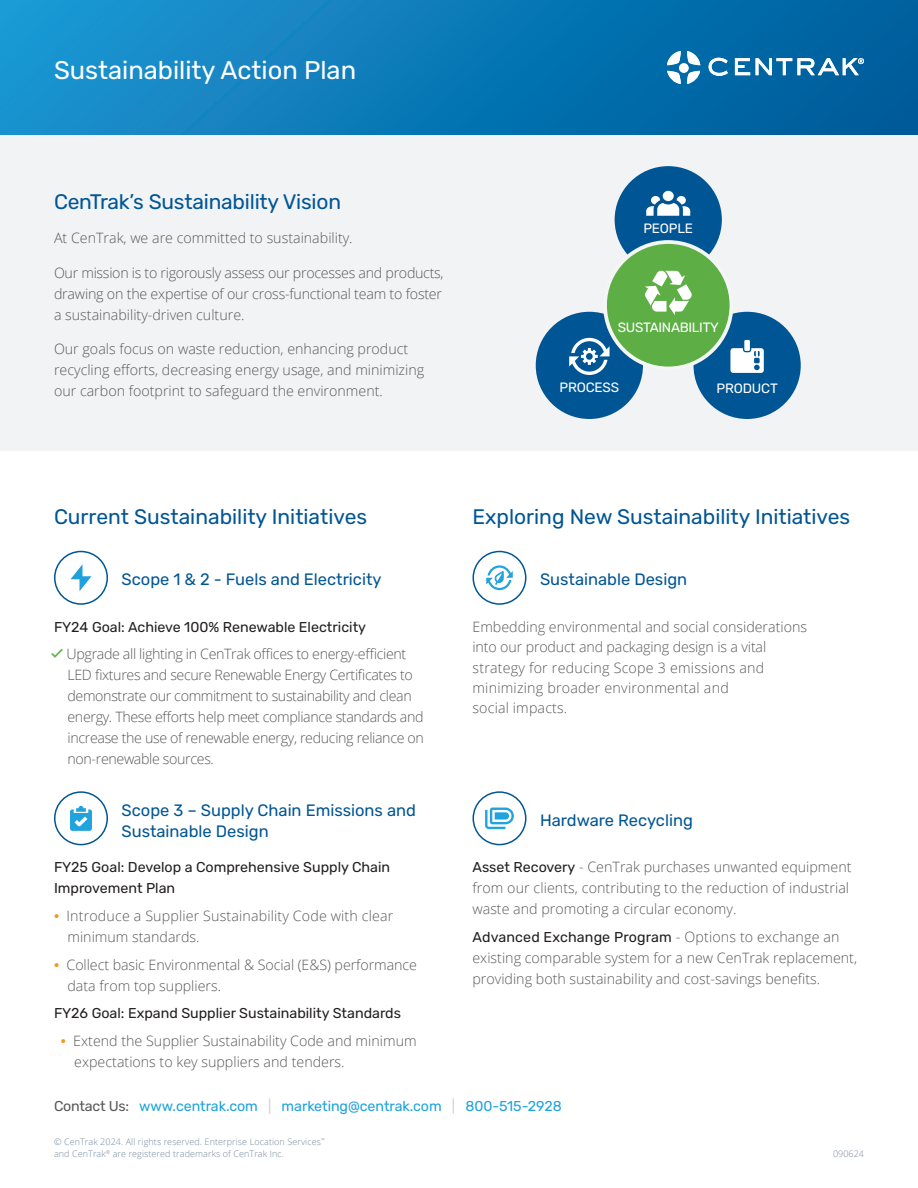
<style>
.page{position:relative;width:918px;height:1188px;background:#fff}
.page>*{position:absolute;margin:0;border:0;box-sizing:border-box;transform-origin:0 0}
.t1{font:25.5px "Rubik";color:#fff}
.t2{font:21px "Rubik";color:#005594}
.sub_heads{font:16.5px/21px "Rubik";color:#005594}
.t3{font:300 14.25px/21px "Open Sans";color:#57585a}
.t4{font:300 14.25px/21px "Open Sans";letter-spacing:-.025em;color:#57585a}
.t5{font:14.25px/21px "Rubik";color:#231f20}
.t6{font:14.25px "Rubik";letter-spacing:-.005em;color:#1ea3dc}
.body_copy{font:13.5px "Rubik";letter-spacing:-.015em;color:#fff}
.t7{font:300 9px/11.2px "Open Sans";letter-spacing:.01em;color:#768a9f}
.s1{font-family:"Myriad Pro";font-weight:700;font-size:15px;color:#f7931d}
.s2{font-size:13.5px}
.s3{font-family:"Rubik";font-weight:400;color:#231f20}
.s4{color:#57585a}
.s5{color:#d1d2d4}
</style>
<div class="page">
<div style="left:0;top:135px;width:918px;height:315px;background:#f2f3f4"></div>
<div style="left:0;top:0;width:918px;height:135px;background:linear-gradient(to right,#1c96d2,#005b9a)"></div>
<svg style="left:709px;top:58px;width:19px;height:18px"></svg>
<svg style="left:735px;top:58px;width:15px;height:17px"></svg>
<svg style="left:756px;top:58px;width:108px;height:17px"></svg>
<svg style="left:667px;top:51px;width:33px;height:33px"></svg>
<div style="left:472px;top:791px;width:54px;height:54px;border:2px solid #005594;border-radius:50%"></div>
<svg style="left:485px;top:808px;width:29px;height:21px"></svg>
<div style="left:472px;top:551px;width:54px;height:54px;border:2px solid #005594;border-radius:50%"></div>
<svg style="left:486px;top:565px;width:27px;height:25px"></svg>
<div style="left:54px;top:551px;width:54px;height:54px;border:2px solid #005594;border-radius:50%"></div>
<svg style="left:70px;top:564px;width:22px;height:27px"></svg>
<div style="left:54px;top:791px;width:54px;height:54px;border:2px solid #005594;border-radius:50%"></div>
<svg style="left:70px;top:806px;width:22px;height:25px"></svg>
<div style="left:536px;top:312px;width:107px;height:107px;background:#005594;border-radius:50%"></div>
<div style="left:615px;top:166px;width:107px;height:107px;background:#005594;border-radius:50%"></div>
<svg style="left:646px;top:196px;width:44px;height:20px"></svg>
<div style="left:663px;top:191px;width:11px;height:10px;background:#fff;border-radius:50%"></div>
<div style="left:694px;top:312px;width:107px;height:107px;background:#005594;border-radius:50%"></div>
<div style="left:605px;top:242px;width:126px;height:126px;background:#5dae45;border-radius:50%"></div>
<div style="left:603px;top:240px;width:130px;height:130px;border:4px solid #f3f6f4;border-radius:50%"></div>
<svg style="left:645px;top:271px;width:47px;height:44px"></svg>
<svg style="left:569px;top:338px;width:41px;height:37px"></svg>
<svg style="left:730px;top:340px;width:34px;height:33px"></svg>
<p class="t1" style="left:54px;top:56px;width:304px">Sustainability Action Plan</p>
<p class="t2" style="left:54px;top:189px;width:289px">CenTrak’s Sustainability Vision</p>
<p class="t3" style="left:54px;top:227px;width:300px">At CenTrak, we are committed to sustainability.</p>
<p class="t3" style="left:54px;top:262px;width:391px;text-align:justify">Our mission is to rigorously assess our processes and products, drawing on the expertise of our cross-functional team to foster a sustainability-driven culture.</p>
<p class="t3" style="left:54px;top:338px;width:372px">Our goals focus on waste reduction, enhancing product recycling efforts, decreasing energy usage, and minimizing our carbon footprint to safeguard the environment.</p>
<p class="body_copy" style="left:643px;top:221px;width:51px">PEOPLE</p>
<p class="body_copy" style="left:618px;top:319px;width:103px">SUSTAINABILITY</p>
<p class="body_copy" style="left:560px;top:379px;width:61px">PROCESS</p>
<p class="body_copy" style="left:717px;top:381px;width:63px">PRODUCT</p>
<p class="t2" style="left:54px;top:505px;width:315px">Current Sustainability Initiatives</p>
<p class="t2" style="left:472px;top:505px;width:379px">Exploring New Sustainability Initiatives</p>
<p class="sub_heads" style="left:122px;top:570px;width:262px">Scope 1 &amp; 2 - Fuels and Electricity</p>
<p class="sub_heads" style="left:540px;top:570px;width:149px">Sustainable Design</p>
<p class="t5" style="left:54px;top:617px;width:314px">FY24 Goal: Achieve 100% Renewable Electricity</p>
<p class="t4" style="left:68px;top:643px;width:358px;text-indent:-14px"><span class="s1">•</span> Upgrade all lighting in CenTrak offices to energy-efficient LED fixtures and secure Renewable Energy Certificates to demonstrate our commitment to sustainability and clean energy. These efforts help meet compliance standards and increase the use of renewable energy, reducing reliance on non-renewable sources<span class="s2">.</span></p>
<p class="sub_heads" style="left:122px;top:800px;width:296px">Scope 3 – Supply Chain Emissions and<br>Sustainable Design</p>
<p class="t5" style="left:54px;top:857px;width:338px">FY25 Goal: Develop a Comprehensive Supply Chain<br>Improvement Plan</p>
<p class="t3" style="left:68px;top:905px;width:327px;text-indent:-14px"><span class="s1">•</span> Introduce a Supplier Sustainability Code with clear minimum standards.</p>
<p class="t3" style="left:68px;top:954px;width:351px;text-indent:-14px"><span class="s1">•</span> Collect basic Environmental &amp; Social (E&amp;S) performance data from top suppliers.</p>
<p class="t5" style="left:54px;top:1003px;width:349px">FY26 Goal: Expand Supplier Sustainability Standards</p>
<p class="t3" style="left:74px;top:1030px;width:344px;text-indent:-14px"><span class="s1">•</span> Extend the Supplier Sustainability Code and minimum expectations to key suppliers and tenders.</p>
<p class="t3" style="left:472px;top:616px;width:336px;line-height:20.2px">Embedding environmental and social considerations into our product and packaging design is a vital strategy for reducing Scope 3 emissions and minimizing broader environmental and<br>social impacts.</p>
<p class="sub_heads" style="left:540px;top:810px;width:154px">Hardware Recycling</p>
<p class="t3" style="left:472px;top:856px;width:381px"><span class="s3">Asset Recovery</span> - CenTrak purchases unwanted equipment from our clients, contributing to the reduction of industrial waste and promoting a circular economy.</p>
<p class="t3" style="left:472px;top:926px;width:386px"><span class="s3">Advanced Exchange Program</span> - Options to exchange an existing comparable system for a new CenTrak replacement, providing both sustainability and cost-savings benefits.</p>
<p class="t6" style="left:54px;top:1098px;width:510px"><span class="s4">Contact Us:</span> www.centrak.com <span class="s5">|</span> marketing@centrak.com <span class="s5">|</span> 800-515-2928</p>
<p class="t7" style="left:54px;top:1136px;width:272px">© CenTrak 2024. All rights reserved. Enterprise Location Services<sup>™ </sup>and CenTrak<sup>®</sup> are registered trademarks of CenTrak Inc.</p>
<p class="t7" style="left:833px;top:1147px;width:32px">090624</p>
</div>
